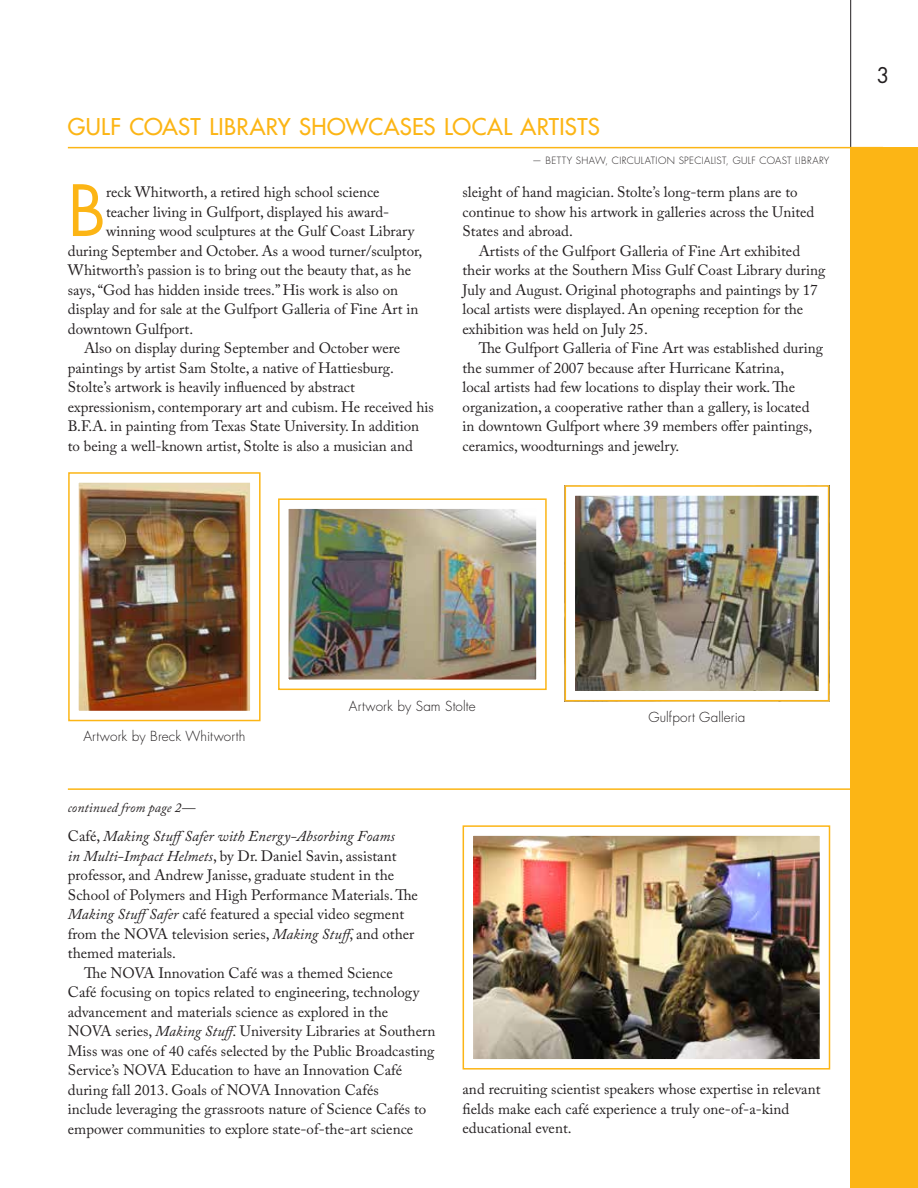
<style>
.page{position:relative;width:918px;height:1188px;background:#fff}
.page>*{position:absolute;margin:0;border:0;box-sizing:border-box;transform-origin:0 0}
.t1{font:68.7px "Futura Std";color:#fcb515}
.t2{font:500 22.5px "Futura Std";letter-spacing:.01em;color:#fcb515}
.t3{font:21px "Futura Std";color:#231f20}
.t4{font:15px/19.5px "Adobe Caslon Pro";color:#231f20}
.t5{font:italic 15px "Adobe Caslon Pro";letter-spacing:.005em;color:#231f20}
.t6{font:300 13.5px "Futura Std";letter-spacing:.01em;color:#231f20}
.t7{font:italic 13.5px "Adobe Caslon Pro";letter-spacing:.005em;color:#231f20}
.t8{font:300 9.75px "Futura Std";letter-spacing:.035em;color:#231f20}
.s1{font-style:normal}
.s2{font-style:italic}
</style>
<div class="page">
<hr style="left:850px;top:0;width:1px;height:148px;background:#231f20">
<img style="left:474px;top:836px;width:345px;height:223px">
<div style="left:850px;top:148px;width:68px;height:1040px;background:#fcb515"></div>
<hr style="left:68px;top:147px;width:815px;height:1px;background:#fcb515">
<hr style="left:68px;top:788px;width:815px;height:2px;background:#fcb515">
<img style="left:576px;top:496px;width:242px;height:194px">
<div style="left:565px;top:485px;width:264px;height:216px;border:10px solid #fff"></div>
<img style="left:289px;top:509px;width:247px;height:170px">
<img style="left:79px;top:483px;width:171px;height:227px">
<div style="left:463px;top:825px;width:367px;height:245px;border:2px solid #fcb515"></div>
<div style="left:565px;top:485px;width:264px;height:216px;border:2px solid #fcb515"></div>
<div style="left:278px;top:498px;width:269px;height:192px;border:2px solid #fcb515"></div>
<div style="left:68px;top:472px;width:193px;height:249px;border:2px solid #fcb515"></div>
<h2 class="t2" style="left:68px;top:113px;width:533px">GULF COAST LIBRARy SHOWCASES LOCAL ARTISTS</h2>
<p class="t8" style="left:532px;top:154px;width:299px">— BETTY SHAW, CIRCULATION SPECIALIST, GULF COAST LIBRARY</p>
<h1 class="t1" style="left:68px;top:167px;width:39px">B</h1>
<p class="t4" style="left:106px;top:182px;width:275px">reck Whitworth, a retired high school science</p>
<p class="t4" style="left:106px;top:202px;width:285px">teacher living in Gulfport, displayed his award-</p>
<p class="t4" style="left:106px;top:221px;width:310px">winning wood sculptures at the Gulf Coast Library</p>
<p class="t4" style="left:68px;top:241px;width:356px">during September and October. As a wood turner/sculptor,</p>
<p class="t4" style="left:68px;top:260px;width:345px">Whitworth’s passion is to bring out the beauty that, as he</p>
<p class="t4" style="left:68px;top:280px;width:332px">says, “God has hidden inside trees.” His work is also on</p>
<p class="t4" style="left:68px;top:299px;width:352px">display and for sale at the Gulfport Galleria of Fine Art in</p>
<p class="t4" style="left:68px;top:319px;width:127px">downtown Gulfport.</p>
<p class="t4" style="left:84px;top:338px;width:318px">Also on display during September and October were</p>
<p class="t4" style="left:68px;top:358px;width:328px">paintings by artist Sam Stolte, a native of Hattiesburg.</p>
<p class="t4" style="left:68px;top:377px;width:288px">Stolte’s artwork is heavily influenced by abstract</p>
<p class="t4" style="left:68px;top:397px;width:368px">expressionism, contemporary art and cubism. He received his</p>
<p class="t4" style="left:68px;top:416px;width:353px">B.F.A. in painting from Texas State University. In addition</p>
<p class="t4" style="left:68px;top:436px;width:346px">to being a well-known artist, Stolte is also a musician and</p>
<p class="t4" style="left:463px;top:182px;width:353px">sleight of hand magician. Stolte’s long-term plans are to continue to show his artwork in galleries across the United<br>States and abroad.</p>
<p class="t4" style="left:463px;top:241px;width:364px;text-indent:16px">Artists of the Gulfport Galleria of Fine Art exhibited their works at the Southern Miss Gulf Coast Library during July and August. Original photographs and paintings by 17 local artists were displayed. An opening reception for the exhibition was held on July 25.</p>
<p class="t4" style="left:463px;top:338px;width:362px;text-indent:16px">The Gulfport Galleria of Fine Art was established during the summer of 2007 because after Hurricane Katrina,<br>local artists had few locations to display their work. The organization, a cooperative rather than a gallery, is located in downtown Gulfport where 39 members offer paintings, ceramics, woodturnings and jewelry.</p>
<h3 class="t3" style="left:877px;top:62px;width:14px">3</h3>
<p class="t6" style="left:83px;top:728px;width:163px">Artwork by Breck Whitworth</p>
<p class="t7" style="left:68px;top:799px;width:129px">continued from page 2—</p>
<p class="t6" style="left:349px;top:698px;width:128px">Artwork by Sam Stolte</p>
<p class="t6" style="left:648px;top:709px;width:99px">Gulfport Galleria</p>
<p class="t5" style="left:68px;top:828px;width:329px"><span class="s1">Café,</span> Making StuffSafer with Energy-Absorbing Foams</p>
<p class="t4" style="left:68px;top:846px;width:330px"><span class="s2">in Multi-Impact Helmets</span>, by Dr. Daniel Savin, assistant</p>
<p class="t4" style="left:68px;top:866px;width:328px">professor, and Andrew Janisse, graduate student in the</p>
<p class="t4" style="left:68px;top:885px;width:352px">School of Polymers and High Performance Materials. The</p>
<p class="t4" style="left:68px;top:905px;width:338px"><span class="s2">Making StuffSafer</span> café featured a special video segment</p>
<p class="t4" style="left:68px;top:924px;width:348px">from the NOVA television series, <span class="s2">Making Stuff</span>, and other</p>
<p class="t4" style="left:68px;top:944px;width:110px">themed materials.</p>
<p class="t4" style="left:84px;top:963px;width:310px">The NOVA Innovation Café was a themed Science</p>
<p class="t4" style="left:68px;top:983px;width:353px">Café focusing on topics related to engineering, technology</p>
<p class="t4" style="left:68px;top:1002px;width:322px">advancement and materials science as explored in the</p>
<p class="t4" style="left:68px;top:1022px;width:369px">NOVA series, <span class="s2">Making Stuff</span>. University Libraries at Southern</p>
<p class="t4" style="left:68px;top:1041px;width:368px">Miss was one of 40 cafés selected by the Public Broadcasting</p>
<p class="t4" style="left:68px;top:1061px;width:336px">Service’s NOVA Education to have an Innovation Café</p>
<p class="t4" style="left:68px;top:1080px;width:313px">during fall 2013. Goals of NOVA Innovation Cafés</p>
<p class="t4" style="left:68px;top:1100px;width:360px">include leveraging the grassroots nature of Science Cafés to</p>
<p class="t4" style="left:68px;top:1119px;width:347px">empower communities to explore state-of-the-art science</p>
<p class="t4" style="left:463px;top:1079px;width:359px">and recruiting scientist speakers whose expertise in relevant fields make each café experience a truly one-of-a-kind educational event.</p>
</div>
